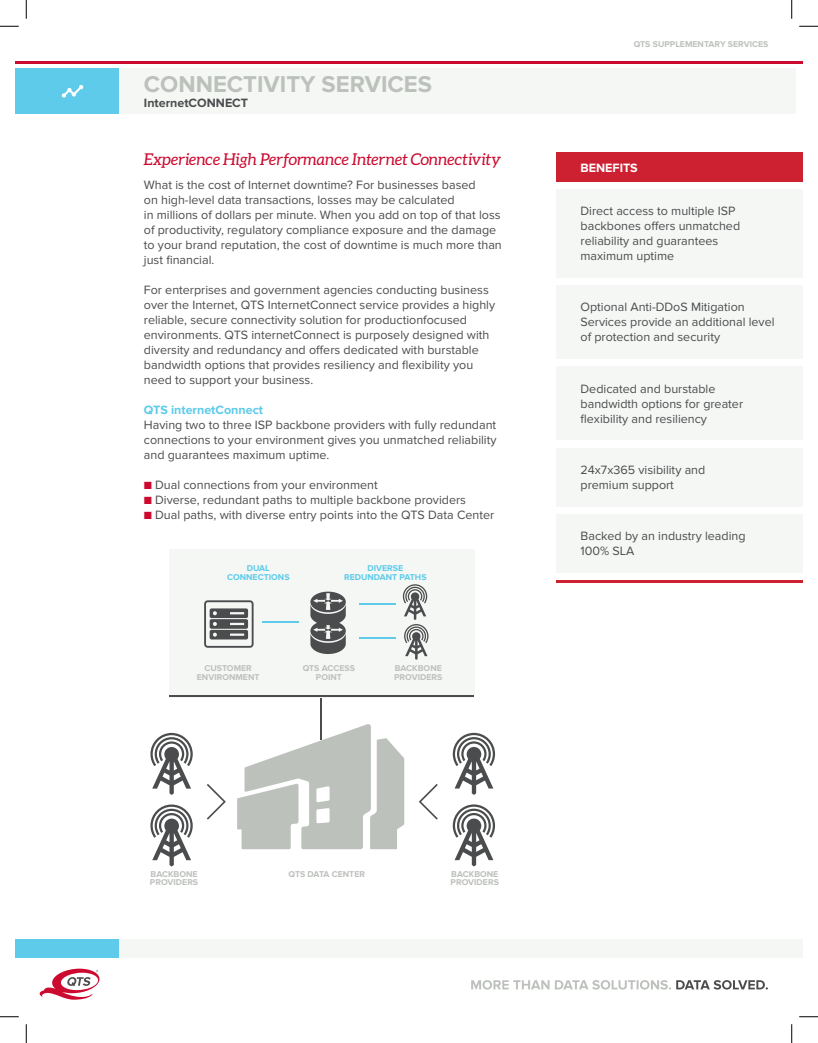
<style>
.page{position:relative;width:818px;height:1043px;background:#fff}
.page>*{position:absolute;margin:0;border:0;box-sizing:border-box;transform-origin:0 0}
.t1{font:700 23.75px "Proxima Nova";color:#bdc1bc}
.t2{font:italic 16.25px "Aleo";letter-spacing:-.01em;color:#cc092f}
.t3{font:12.5px/15px "Proxima Nova";color:#4b4c4d}
.t4{font:700 12.5px "Proxima Nova";color:#5dcbe9}
.t5{font:700 12.5px "Proxima Nova";color:#4b4c4d}
.t6{font:700 12.5px "Proxima Nova";color:#fff}
.t7{font:700 8.75px/8.8px "Proxima Nova";color:#bdc1bc;text-align:center}
.t8{font:700 8.75px/8.8px "Proxima Nova";color:#5dcbe9;text-align:center}
.s1{font-weight:700;color:#cc092f}
</style>
<div class="page">
<div style="left:118px;top:68px;width:677px;height:46px;background:#f5f7f5"></div>
<hr style="left:15px;top:61px;width:787px;height:2px;background:#cc092f">
<div style="left:118px;top:939px;width:684px;height:18px;background:#f5f7f5"></div>
<svg style="left:40px;top:968px;width:60px;height:31px"></svg>
<svg style="left:471px;top:980px;width:296px;height:9px"></svg>
<div style="left:15px;top:68px;width:103px;height:46px;background:#5dcbe9"></div>
<div style="left:15px;top:939px;width:104px;height:18px;background:#5dcbe9"></div>
<svg style="left:62px;top:85px;width:21px;height:13px"></svg>
<hr style="left:321px;top:696px;width:1px;height:44px;background:#4b4c4d">
<div style="left:169px;top:549px;width:306px;height:148px;background:#f5f7f5"></div>
<div style="left:556px;top:189px;width:246px;height:89px;background:#f5f7f5"></div>
<div style="left:556px;top:285px;width:246px;height:74px;background:#f5f7f5"></div>
<div style="left:556px;top:366px;width:246px;height:74px;background:#f5f7f5"></div>
<div style="left:556px;top:448px;width:246px;height:58px;background:#f5f7f5"></div>
<div style="left:556px;top:514px;width:246px;height:58px;background:#f5f7f5"></div>
<hr style="left:556px;top:580px;width:246px;height:3px;background:#cd2030">
<div style="left:556px;top:152px;width:246px;height:29px;background:#cd2030"></div>
<svg style="left:310px;top:591px;width:36px;height:63px"></svg>
<svg style="left:237px;top:724px;width:167px;height:125px"></svg>
<svg style="left:204px;top:600px;width:49px;height:47px"></svg>
<hr style="left:262px;top:621px;width:37px;height:1px;background:#5dcbe9">
<hr style="left:359px;top:603px;width:37px;height:1px;background:#5dcbe9">
<hr style="left:359px;top:637px;width:37px;height:1px;background:#5dcbe9">
<svg style="left:418px;top:784px;width:20px;height:35px"></svg>
<svg style="left:207px;top:784px;width:19px;height:35px"></svg>
<hr style="left:169px;top:696px;width:305px;height:1px;background:#4b4c4d">
<svg style="left:403px;top:584px;width:25px;height:76px"></svg>
<svg style="left:150px;top:733px;width:43px;height:62px"></svg>
<svg style="left:150px;top:804px;width:43px;height:62px"></svg>
<svg style="left:452px;top:732px;width:43px;height:63px"></svg>
<svg style="left:452px;top:804px;width:43px;height:62px"></svg>
<svg style="left:0;top:25px;width:19px;height:2px"></svg>
<svg style="left:799px;top:25px;width:19px;height:2px"></svg>
<svg style="left:0;top:1016px;width:19px;height:1px"></svg>
<svg style="left:799px;top:1016px;width:19px;height:1px"></svg>
<svg style="left:25px;top:0;width:2px;height:19px"></svg>
<svg style="left:25px;top:1024px;width:2px;height:18px"></svg>
<svg style="left:791px;top:0;width:1px;height:19px"></svg>
<svg style="left:791px;top:1024px;width:1px;height:18px"></svg>
<p class="t1" style="left:144px;top:71px;width:289px">CONNECTIVITY SERVICES</p>
<p class="t5" style="left:144px;top:96px;width:106px">InternetCONNECT</p>
<p class="t2" style="left:144px;top:150px;width:358px">Experience High Performance Internet Connectivity</p>
<p class="t3" style="left:144px;top:177px;width:359px">What is the cost of Internet downtime? For businesses based<br>on high-level data transactions, losses may be calculated<br>in millions of dollars per minute. When you add on top of that loss of productivity, regulatory compliance exposure and the damage to your brand reputation, the cost of downtime is much more than just financial.</p>
<p class="t3" style="left:144px;top:282px;width:353px">For enterprises and government agencies conducting business over the Internet, QTS InternetConnect service provides a highly reliable, secure connectivity solution for productionfocused environments. QTS internetConnect is purposely designed with diversity and redundancy and offers dedicated with burstable bandwidth options that provides resiliency and flexibility you need to support your business.</p>
<p class="t4" style="left:144px;top:402px;width:121px">QTS internetConnect</p>
<p class="t3" style="left:144px;top:417px;width:354px;text-align:justify">Having two to three ISP backbone providers with fully redundant connections to your environment gives you unmatched reliability and guarantees maximum uptime.</p>
<p class="t3" style="left:144px;top:477px;width:235px"><span class="s1">■</span> Dual connections from your environment</p>
<p class="t3" style="left:144px;top:492px;width:323px"><span class="s1">■</span> Diverse, redundant paths to multiple backbone providers</p>
<p class="t3" style="left:144px;top:507px;width:352px"><span class="s1">■</span> Dual paths, with diverse entry points into the QTS Data Center</p>
<p class="t8" style="left:227px;top:564px;width:64px">DUAL<br>CONNECTIONS</p>
<p class="t8" style="left:344px;top:564px;width:84px">DIVERSE<br>REDUNDANT PATHS</p>
<p class="t7" style="left:197px;top:664px;width:64px">CUSTOMER<br>ENVIRONMENT</p>
<p class="t7" style="left:303px;top:664px;width:54px">QTS ACCESS</p>
<p class="t7" style="left:316px;top:673px;width:28px">POINT</p>
<p class="t7" style="left:395px;top:664px;width:49px">BACKBONE</p>
<p class="t7" style="left:394px;top:673px;width:50px">PROVIDERS</p>
<p class="t7" style="left:150px;top:869px;width:49px">BACKBONE</p>
<p class="t7" style="left:150px;top:878px;width:50px">PROVIDERS</p>
<p class="t7" style="left:288px;top:869px;width:78px">QTS DATA CENTER</p>
<p class="t7" style="left:451px;top:869px;width:49px">BACKBONE</p>
<p class="t7" style="left:450px;top:878px;width:50px">PROVIDERS</p>
<p class="t7" style="left:633px;top:40px;width:136px">QTS SUPPLEMENTARY SERVICES</p>
<p class="t6" style="left:580px;top:161px;width:59px">BENEFITS</p>
<p class="t3" style="left:580px;top:204px;width:161px">Direct access to multiple ISP backbones offers unmatched reliability and guarantees maximum uptime</p>
<p class="t3" style="left:580px;top:300px;width:195px">Optional Anti-DDoS Mitigation<br>Services provide an additional level of protection and security</p>
<p class="t3" style="left:580px;top:381px;width:164px">Dedicated and burstable bandwidth options for greater flexibility and resiliency</p>
<p class="t3" style="left:580px;top:462px;width:126px">24x7x365 visibility and premium support</p>
<p class="t3" style="left:580px;top:528px;width:166px">Backed by an industry leading<br>100% SLA</p>
</div>
